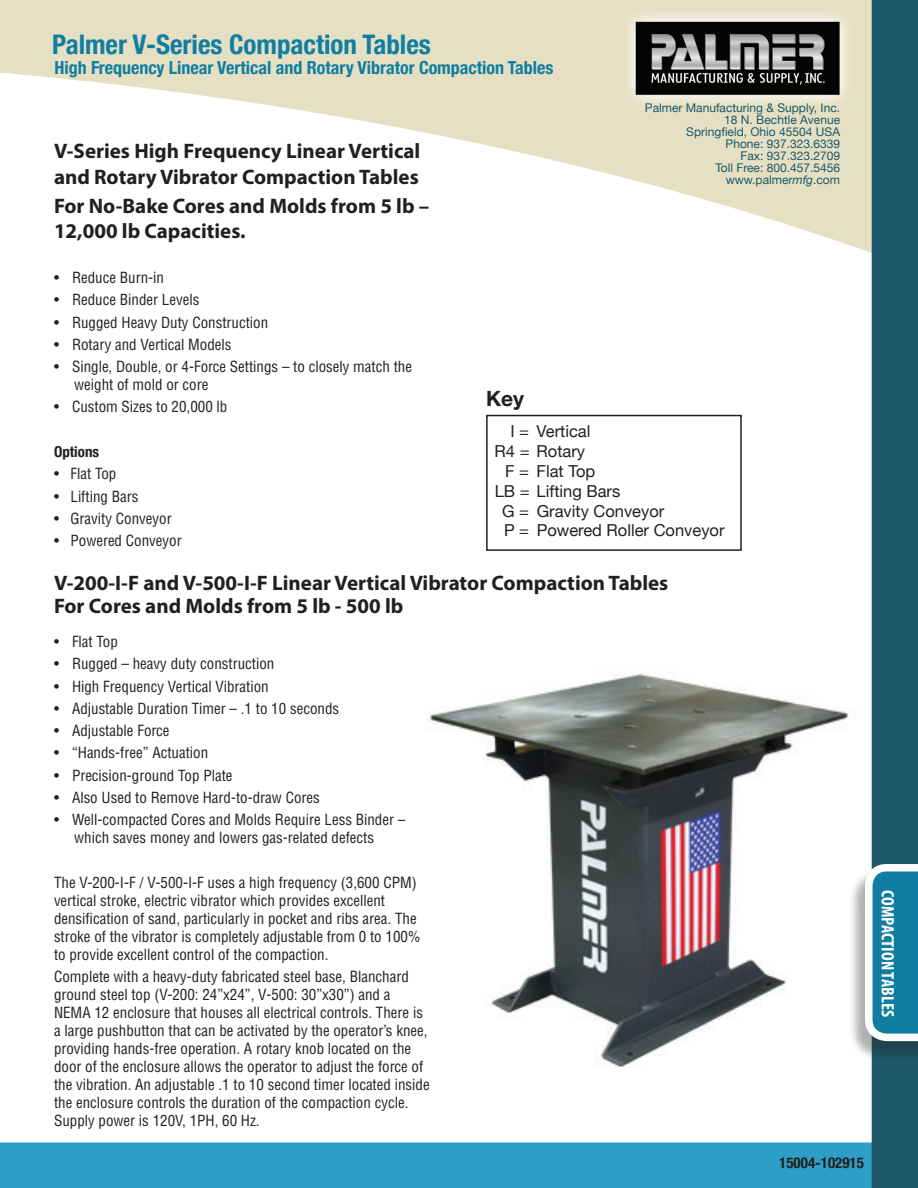
<style>
.page{position:relative;width:918px;height:1188px;background:#fff}
.page>*{position:absolute;margin:0;border:0;box-sizing:border-box;transform-origin:0 0}
.t1{font:700 condensed 27px "Helvetica Neue";color:#107ea1}
.t2{font:700 21px/25.2px "Myriad Pro";color:#231f20}
.t3{font:700 21px "Helvetica Neue";color:#231f20}
.t4{font:700 condensed 18px "Helvetica Neue";color:#107ea1}
.t5{font:700 condensed 18px "Myriad Pro";color:#fff}
.t6{font:16.5px "Helvetica Neue";color:#231f20}
.t7{font:condensed 15px/18px "Helvetica LT Std";color:#231f20}
.t8{font:700 condensed 15px "Helvetica Neue";color:#231f20}
.t9{font:12px/12px "Helvetica Neue";color:#1c586a;text-align:right}
.s1{font-style:italic}
</style>
<div class="page">
<img style="left:0;top:0;width:918px;height:1188px">
<img style="left:414px;top:660px;width:450px;height:423px">
<div style="left:848px;top:868px;width:70px;height:193px;background:#231f20;opacity:.35"></div>
<svg style="left:865px;top:864px;width:53px;height:177px"></svg>
<div style="left:486px;top:415px;width:256px;height:136px;border:2px solid #231f20"></div>
<h1 class="t1" style="left:52px;top:22px;width:380px">Palmer V-Series Compaction Tables</h1>
<p class="t4" style="left:54px;top:52px;width:501px">High Frequency Linear Vertical and Rotary Vibrator Compaction Tables</p>
<h2 class="t2" style="left:54px;top:138px;width:368px">V-Series High Frequency Linear Vertical and Rotary Vibrator Compaction Tables</h2>
<h2 class="t2" style="left:54px;top:193px;width:377px">For No-Bake Cores and Molds from 5 lb –<br>12,000 lb Capacities.</h2>
<p class="t7" style="left:54px;top:268px;width:112px">• Reduce Burn-in</p>
<p class="t7" style="left:54px;top:291px;width:147px">• Reduce Binder Levels</p>
<p class="t7" style="left:54px;top:313px;width:216px">• Rugged Heavy Duty Construction</p>
<p class="t7" style="left:54px;top:335px;width:179px">• Rotary and Vertical Models</p>
<p class="t7" style="left:74px;top:358px;width:339px;text-indent:-20px">• Single, Double, or 4-Force Settings – to closely match the weight of mold or core</p>
<p class="t7" style="left:54px;top:398px;width:175px">• Custom Sizes to 20,000 lb</p>
<p class="t8" style="left:54px;top:439px;width:47px">Options</p>
<p class="t7" style="left:54px;top:465px;width:64px">• Flat Top</p>
<p class="t7" style="left:54px;top:487px;width:86px">• Lifting Bars</p>
<p class="t7" style="left:54px;top:510px;width:119px">• Gravity Conveyor</p>
<p class="t7" style="left:54px;top:532px;width:129px">• Powered Conveyor</p>
<h2 class="t3" style="left:486px;top:382px;width:40px">Key</h2>
<p class="t9" style="left:645px;top:102px;width:197px">Palmer Manufacturing &amp; Supply, Inc.<br>18 N. Bechtle Avenue<br>Springfield, Ohio 45504 USA<br>Phone: 937.323.6339<br>Fax: 937.323.2709<br>Toll Free: 800.457.5456 www.palmer<span class="s1">mfg</span>.com</p>
<p class="t6" style="left:510px;top:420px;width:82px">I = Vertical</p>
<p class="t6" style="left:495px;top:439px;width:92px">R4 = Rotary</p>
<p class="t6" style="left:505px;top:459px;width:92px">F = Flat Top</p>
<p class="t6" style="left:495px;top:479px;width:127px">LB = Lifting Bars</p>
<p class="t6" style="left:502px;top:499px;width:164px">G = Gravity Conveyor</p>
<p class="t6" style="left:504px;top:519px;width:222px">P = Powered Roller Conveyor</p>
<h2 class="t2" style="left:54px;top:571px;width:616px;line-height:22.2px">V-200-I-F and V-500-I-F Linear Vertical Vibrator Compaction Tables<br>For Cores and Molds from 5 lb - 500 lb</h2>
<p class="t7" style="left:54px;top:632px;width:65px">• Flat Top</p>
<p class="t7" style="left:54px;top:655px;width:222px">• Rugged – heavy duty construction</p>
<p class="t7" style="left:54px;top:677px;width:216px">• High Frequency Vertical Vibration</p>
<p class="t7" style="left:54px;top:699px;width:287px">• Adjustable Duration Timer – .1 to 10 seconds</p>
<p class="t7" style="left:54px;top:722px;width:117px">• Adjustable Force</p>
<p class="t7" style="left:54px;top:744px;width:156px">• “Hands-free” Actuation</p>
<p class="t7" style="left:54px;top:766px;width:180px">• Precision-ground Top Plate</p>
<p class="t7" style="left:54px;top:789px;width:267px">• Also Used to Remove Hard-to-draw Cores</p>
<p class="t7" style="left:74px;top:811px;width:333px;text-indent:-20px">• Well-compacted Cores and Molds Require Less Binder – which saves money and lowers gas-related defects</p>
<p class="t7" style="left:54px;top:874px;width:368px">The V-200-I-F / V-500-I-F uses a high frequency (3,600 CPM) vertical stroke, electric vibrator which provides excellent densification of sand, particularly in pocket and ribs area. The stroke of the vibrator is completely adjustable from 0 to 100% to provide excellent control of the compaction.</p>
<p class="t7" style="left:54px;top:968px;width:377px">Complete with a heavy-duty fabricated steel base, Blanchard ground steel top (V-200: 24”x24”, V-500: 30”x30”) and a NEMA 12 enclosure that houses all electrical controls. There is a large pushbutton that can be activated by the operator’s knee, providing hands-free operation. A rotary knob located on the door of the enclosure allows the operator to adjust the force of the vibration. An adjustable .1 to 10 second timer located inside the enclosure controls the duration of the compaction cycle.<br>Supply power is 120V, 1PH, 60 Hz.</p>
<p class="t8" style="left:779px;top:1150px;width:86px">15004-102915</p>
<p class="t5" style="left:899px;top:890px;width:128px;rotate:90deg">COMPACTION TABLES</p>
</div>
